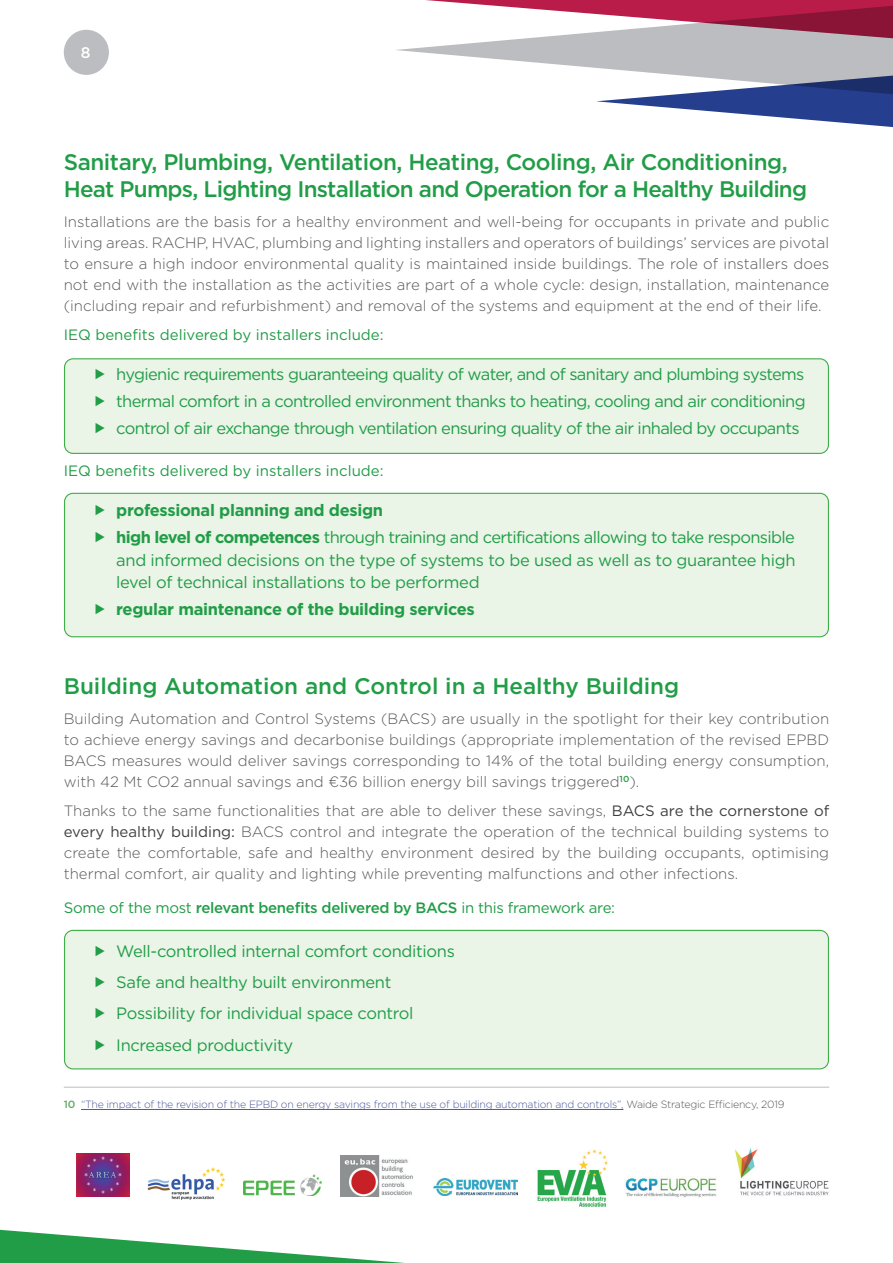
<style>
.page{position:relative;width:893px;height:1263px;background:#fff}
.page>*{position:absolute;margin:0;border:0;box-sizing:border-box;transform-origin:0 0}
.t1{font:500 22.5px/27px "Gotham";letter-spacing:-.02em;color:#219d47}
.t2{font:500 22.5px "Gotham";color:#219d47}
.t3{font:16.5px/31.2px "Gotham";letter-spacing:-.02em;color:#219d47}
.t4{font:16.5px/27px "Gotham";letter-spacing:-.04em;color:#219d47}
.t5{font:700 16.5px "Gotham";letter-spacing:-.02em;color:#219d47}
.t6{font:500 15.45px "Gotham";color:#fff}
.t7{font:300 15px/21px "Gotham";color:#57585a;text-align:justify}
.t8{font:15px "Gotham";color:#219d47}
.t9{font:15px "Gotham";letter-spacing:-.02em;color:#219d47}
.t10{font:300 10.5px "Gotham";letter-spacing:-.02em;color:#4d5a9e}
.s1{font-weight:700}
.s2{font-weight:400;color:#3e3e3f}
.s3{font-weight:500}
.s4{font-weight:500;color:#5faa63}
.s5{color:#57585a}
</style>
<div class="page">
<div style="left:65px;top:359px;width:763px;height:94px;background:#eaf4e7;border-radius:9px"></div>
<div style="left:64px;top:358px;width:765px;height:96px;border:1px solid #40ae49;border-radius:9px"></div>
<div style="left:65px;top:493px;width:763px;height:144px;background:#eaf4e7;border-radius:9px"></div>
<div style="left:64px;top:493px;width:765px;height:144px;border:1px solid #40ae49;border-radius:9px"></div>
<div style="left:64px;top:30px;width:45px;height:45px;background:#bcbdc0;border-radius:50%"></div>
<svg style="left:0;top:1230px;width:404px;height:33px"></svg>
<svg style="left:596px;top:101px;width:297px;height:26px"></svg>
<svg style="left:397px;top:0;width:496px;height:101px"></svg>
<img style="left:76px;top:1153px;width:54px;height:44px">
<img style="left:147px;top:1167px;width:79px;height:33px">
<img style="left:243px;top:1175px;width:79px;height:21px">
<img style="left:341px;top:1155px;width:72px;height:42px">
<img style="left:433px;top:1178px;width:84px;height:17px">
<img style="left:537px;top:1149px;width:71px;height:58px">
<img style="left:625px;top:1178px;width:92px;height:19px">
<img style="left:735px;top:1148px;width:94px;height:48px">
<div style="left:65px;top:930px;width:763px;height:139px;background:#eaf4e7;border-radius:9px"></div>
<div style="left:64px;top:930px;width:765px;height:139px;border:1px solid #40ae49;border-radius:9px"></div>
<hr style="left:81px;top:1109px;width:542px;height:1px;background:#4d5a9e">
<hr style="left:64px;top:1086px;width:765px;height:2px;background:#d1d2d4">
<p class="t6" style="left:81px;top:42px;width:11px">8</p>
<h1 class="t1" style="left:64px;top:149px;width:745px">Sanitary, Plumbing, Ventilation, Heating, Cooling, Air Conditioning,<br>Heat Pumps, Lighting Installation and Operation for a Healthy Building</h1>
<p class="t7" style="left:64px;top:211px;width:767px">Installations are the basis for a healthy environment and well-being for occupants in private and public living areas. RACHP, HVAC, plumbing and lighting installers and operators of buildings’ services are pivotal to ensure a high indoor environmental quality is maintained inside buildings. The role of installers does not end with the installation as the activities are part of a whole cycle: design, installation, maintenance (including repair and refurbishment) and removal of the systems and equipment at the end of their life.</p>
<p class="t8" style="left:64px;top:326px;width:321px">IEQ benefits delivered by installers include:</p>
<p class="t3" style="left:116px;top:361px;width:691px;line-height:27px;text-align:justify">hygienic requirements guaranteeing quality of water, and of sanitary and plumbing systems thermal comfort in a controlled environment thanks to heating, cooling and air conditioning control of air exchange through ventilation ensuring quality of the air inhaled by occupants</p>
<p class="t8" style="left:64px;top:462px;width:321px">IEQ benefits delivered by installers include:</p>
<p class="t4" style="left:116px;top:497px;width:680px"><span class="s1">professional planning and design<br>high level of competences</span> through training and certifications allowing to take responsible</p>
<p class="t3" style="left:116px;top:549px;width:681px;line-height:22.5px">and informed decisions on the type of systems to be used as well as to guarantee high level of technical installations to be performed</p>
<p class="t5" style="left:116px;top:598px;width:360px">regular maintenance of the building services</p>
<h1 class="t2" style="left:64px;top:671px;width:617px">Building Automation and Control in a Healthy Building</h1>
<p class="t7" style="left:64px;top:708px;width:767px">Building Automation and Control Systems (BACS) are usually in the spotlight for their key contribution to achieve energy savings and decarbonise buildings (appropriate implementation of the revised EPBD BACS measures would deliver savings corresponding to 14% of the total building energy consumption, with 42 Mt CO2 annual savings and €36 billion energy bill savings triggered<sup>10</sup>).</p>
<p class="t7" style="left:64px;top:800px;width:767px">Thanks to the same functionalities that are able to deliver these savings, <span class="s2">BACS are the cornerstone of every healthy building:</span> BACS control and integrate the operation of the technical building systems to create the comfortable, safe and healthy environment desired by the building occupants, optimising thermal comfort, air quality and lighting while preventing malfunctions and other infections.</p>
<p class="t9" style="left:64px;top:898px;width:553px">Some of the most <span class="s3">relevant benefits delivered by BACS</span> in this framework are:</p>
<p class="t3" style="left:116px;top:935px;width:340px">Well-controlled internal comfort conditions Safe and healthy built environment Possibility for individual space control Increased productivity</p>
<p class="t10" style="left:64px;top:1098px;width:722px"><span class="s4">10</span> “The impact of the revision of the EPBD on energy savings from the use of building automation and controls”, <span class="s5">Waide Strategic Efficiency, 2019</span></p>
</div>
